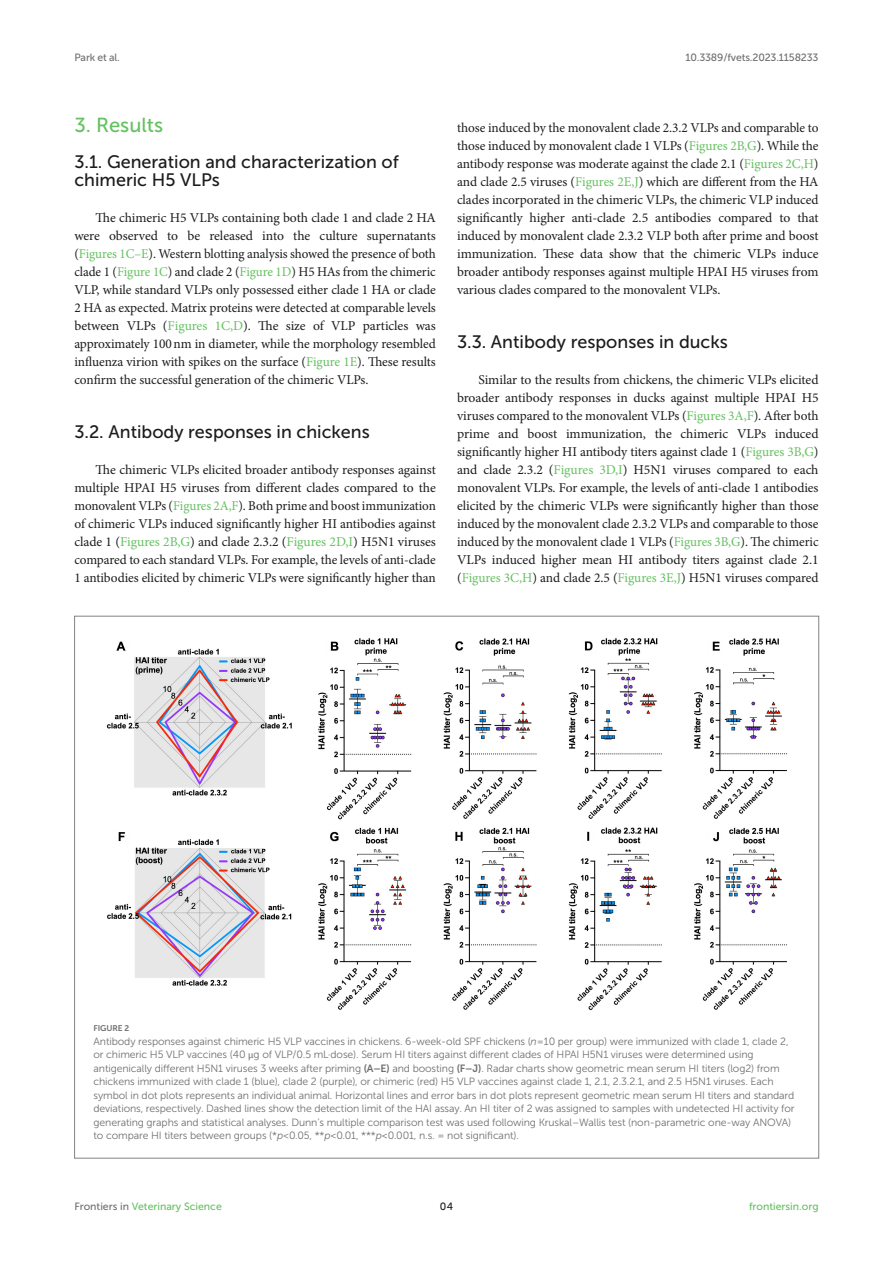
<style>
.page{position:relative;width:893px;height:1263px;background:#fff}
.page>*{position:absolute;margin:0;border:0;box-sizing:border-box;transform-origin:0 0}
.HEAD_1{font:20.25px "Museo Sans 500";color:#65c161}
.HEAD_2{font:18px "Museo Sans 500";color:#1b1c1b}
.HEAD_2_after_HEAD_1{font:18px/18px "Museo Sans 500";color:#1b1c1b}
.TEXT_FLUSH{font:13.5px/18px "Minion Pro";letter-spacing:-.005em;color:#1b1c1b;text-align:justify}
.FIG_LEG{font:10.5px/13.5px "Museo Sans 300";letter-spacing:-.01em;color:#706f70}
.t1{font:10.5px "Museo Sans 500";color:#65c161}
.t2{font:10.5px "Museo Sans 500";letter-spacing:-.015em;color:#706f70}
.t3{font:10.5px "Museo Sans 500";color:#1b1c1b}
.FIG_HD{font:8.25px "Museo Sans 700";letter-spacing:-.01em;color:#706f70}
.s1{color:#65c161}
.s2{font-style:italic}
.s3{font-family:"STIX General"}
.s4{font-family:"Museo Sans 700"}
.s5{color:#706f70}
</style>
<div class="page">
<img style="left:106px;top:638px;width:681px;height:372px">
<p class="t2" style="left:74px;top:51px;width:47px">Park et al.</p>
<p class="t2" style="left:685px;top:51px;width:134px">10.3389/fvets.2023.1158233</p>
<p class="HEAD_1" style="left:74px;top:114px;width:90px">3. Results</p>
<p class="HEAD_2_after_HEAD_1" style="left:74px;top:153px;width:326px">3.1. Generation and characterization of chimeric H5 VLPs</p>
<p class="TEXT_FLUSH" style="left:74px;top:209px;width:363px;text-indent:21px">The chimeric H5 VLPs containing both clade 1 and clade 2 HA were observed to be released into the culture supernatants (<span class="s1">Figures 1C–E</span>). Western blotting analysis showed the presence of both clade 1 (<span class="s1">Figure 1C</span>) and clade 2 (<span class="s1">Figure 1D</span>) H5 HAs from the chimeric VLP, while standard VLPs only possessed either clade 1 HA or clade 2 HA as expected. Matrix proteins were detected at comparable levels between VLPs (<span class="s1">Figures 1C,D</span>). The size of VLP particles was approximately 100nm in diameter, while the morphology resembled influenza virion with spikes on the surface (<span class="s1">Figure 1E</span>). These results confirm the successful generation of the chimeric VLPs.</p>
<p class="HEAD_2" style="left:74px;top:422px;width:297px">3.2. Antibody responses in chickens</p>
<p class="TEXT_FLUSH" style="left:74px;top:461px;width:363px;text-indent:21px">The chimeric VLPs elicited broader antibody responses against multiple HPAI H5 viruses from different clades compared to the monovalent VLPs (<span class="s1">Figures 2A,F</span>). Both prime and boost immunization of chimeric VLPs induced significantly higher HI antibodies against clade 1 (<span class="s1">Figures 2B,G</span>) and clade 2.3.2 (<span class="s1">Figures 2D,I</span>) H5N1 viruses compared to each standard VLPs. For example, the levels of anti-clade 1 antibodies elicited by chimeric VLPs were significantly higher than</p>
<p class="TEXT_FLUSH" style="left:457px;top:119px;width:363px">those induced by the monovalent clade 2.3.2 VLPs and comparable to those induced by monovalent clade 1 VLPs (<span class="s1">Figures 2B,G</span>). While the antibody response was moderate against the clade 2.1 (<span class="s1">Figures 2C,H</span>) and clade 2.5 viruses (<span class="s1">Figures 2E,J</span>) which are different from the HA clades incorporated in the chimeric VLPs, the chimeric VLP induced significantly higher anti-clade 2.5 antibodies compared to that induced by monovalent clade 2.3.2 VLP both after prime and boost immunization. These data show that the chimeric VLPs induce broader antibody responses against multiple HPAI H5 viruses from various clades compared to the monovalent VLPs.</p>
<p class="HEAD_2" style="left:457px;top:332px;width:272px">3.3. Antibody responses in ducks</p>
<p class="TEXT_FLUSH" style="left:457px;top:371px;width:363px;text-indent:21px">Similar to the results from chickens, the chimeric VLPs elicited broader antibody responses in ducks against multiple HPAI H5 viruses compared to the monovalent VLPs (<span class="s1">Figures 3A,F</span>). After both prime and boost immunization, the chimeric VLPs induced significantly higher HI antibody titers against clade 1 (<span class="s1">Figures 3B,G</span>) and clade 2.3.2 (<span class="s1">Figures 3D,I</span>) H5N1 viruses compared to each monovalent VLPs. For example, the levels of anti-clade 1 antibodies elicited by the chimeric VLPs were significantly higher than those induced by the monovalent clade 2.3.2 VLPs and comparable to those induced by the monovalent clade 1 VLPs (<span class="s1">Figures 3B,G</span>). The chimeric VLPs induced higher mean HI antibody titers against clade 2.1 (<span class="s1">Figures 3C,H</span>) and clade 2.5 (<span class="s1">Figures 3E,J</span>) H5N1 viruses compared</p>
<p class="FIG_HD" style="left:94px;top:1024px;width:37px">FIGURE 2</p>
<p class="FIG_LEG" style="left:94px;top:1034px;width:703px">Antibody responses against chimeric H5 VLP vaccines in chickens. 6-week-old SPF chickens (<span class="s2">n</span> = 10 per group) were immunized with clade 1, clade 2, or chimeric H5 VLP vaccines (40 <span class="s3">μ</span>g of VLP/0.5 mL·dose). Serum HI titers against different clades of HPAI H5N1 viruses were determined using antigenically different H5N1 viruses 3 weeks after priming <span class="s4">(A–E)</span> and boosting <span class="s4">(F–J)</span>. Radar charts show geometric mean serum HI titers (log2) from chickens immunized with clade 1 (blue), clade 2 (purple), or chimeric (red) H5 VLP vaccines against clade 1, 2.1, 2.3.2.1, and 2.5 H5N1 viruses. Each symbol in dot plots represents an individual animal. Horizontal lines and error bars in dot plots represent geometric mean serum HI titers and standard deviations, respectively. Dashed lines show the detection limit of the HAI assay. An HI titer of 2 was assigned to samples with undetected HI activity for generating graphs and statistical analyses. Dunn’s multiple comparison test was used following Kruskal–Wallis test (non-parametric one-way ANOVA) to compare HI titers between groups (*<span class="s2">p</span> &lt; 0.05, **<span class="s2">p</span> &lt; 0.01, ***<span class="s2">p</span> &lt; 0.001, n.s. = not significant).</p>
<p class="t1" style="left:74px;top:1200px;width:149px"><span class="s5">Frontiers in</span> Veterinary Science</p>
<p class="t3" style="left:440px;top:1200px;width:15px">04</p>
<p class="t1" style="left:749px;top:1200px;width:71px">frontiersin.org</p>
</div>
